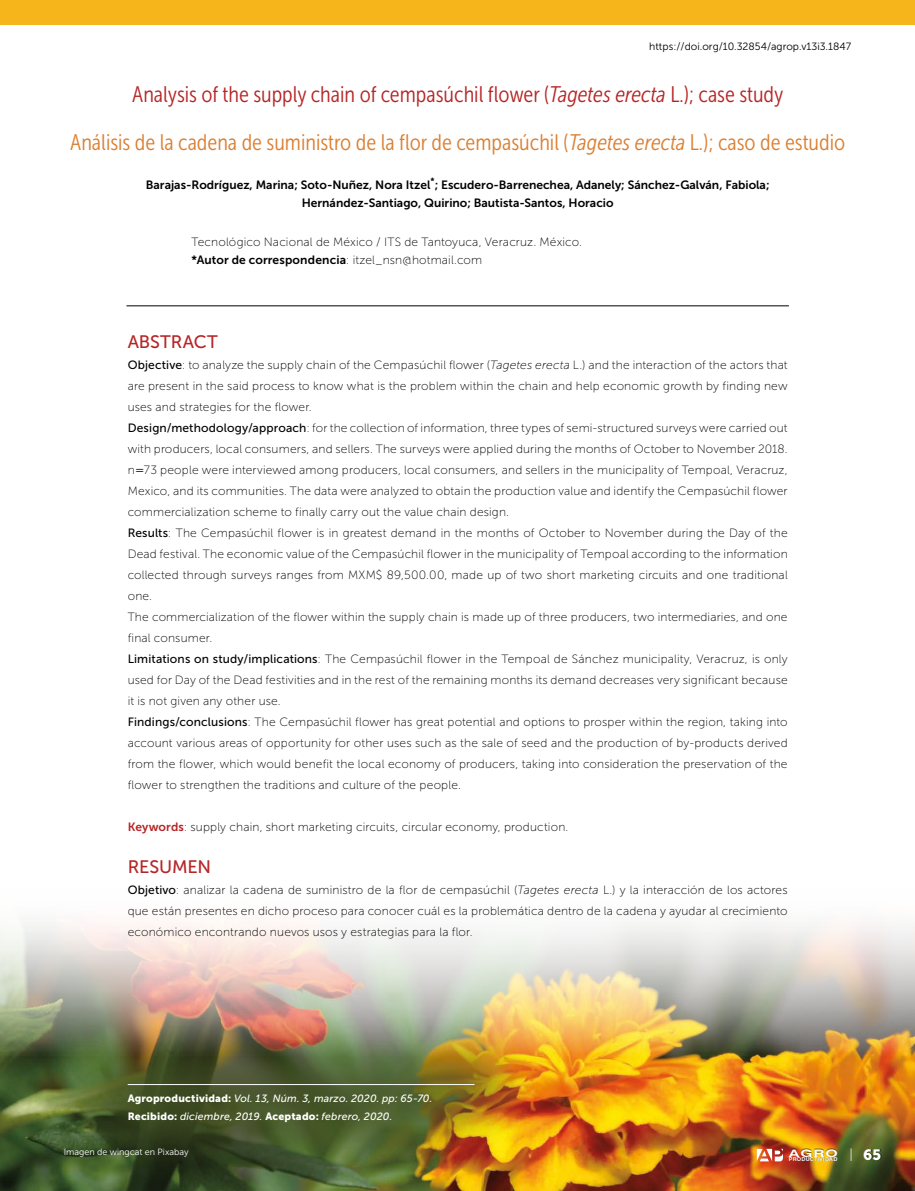
<style>
.page{position:relative;width:915px;height:1191px;background:#fff}
.page>*{position:absolute;margin:0;border:0;box-sizing:border-box;transform-origin:0 0}
.t1{font:22.5px/48px "Museo Sans Cond 300";color:#db7f31;text-align:center}
.t2{font:18px "Museo Sans 500";letter-spacing:-.005em;color:#b62526}
.t3{font:15px "Museo Sans 900";color:#fff}
.t4{font:12px/21px "Museo Sans 100";letter-spacing:.015em;color:#000}
.t5{font:12px/18px "Museo Sans 700";color:#000;text-align:center}
.t6{font:italic 10.5px/18px "Museo Sans 500";letter-spacing:.015em;color:#fff}
.t7{font:10.5px "Museo Sans 300";color:#000}
.t8{font:700 10.35px "Swiss 721 BT";color:#fff;scale:1.52 1}
.t9{font:9px "Museo Sans 300";color:#fff}
.t10{font:700 5.4px "Swiss 721 BT";letter-spacing:.03em;color:#fff}
.s1{color:#b62526}
.s2{font-style:italic;color:#b62526}
.s3{font-style:italic}
.s4{font-family:"Museo Sans 100"}
.s5{font-family:"Museo Sans 500"}
.s6{font-family:"Museo Sans 700";color:#b62526}
.s7{font-family:"Museo Sans 900";font-style:normal}
</style>
<div class="page">
<img style="left:0;top:923px;width:914px;height:268px">
<div style="left:0;top:0;width:914px;height:24px;background:#f6b51a"></div>
<div style="left:60px;top:1016px;width:480px;height:172px;background:#425123;opacity:.85"></div>
<hr style="left:128px;top:1084px;width:346px;height:1px;background:#fff">
<hr style="left:126px;top:305px;width:662px;height:1px;background:#000">
<svg style="left:756px;top:1148px;width:27px;height:13px"></svg>
<svg style="left:850px;top:1148px;width:1px;height:13px"></svg>
<p class="t7" style="left:649px;top:41px;width:203px">https://doi.org/10.32854/agrop.v13i3.1847</p>
<h1 class="t1" style="left:70px;top:70px;width:776px"><span class="s1">Analysis of the supply chain of cempasúchil flower (</span><span class="s2">Tagetes erecta</span> <span class="s1">L.); case study<br></span>Análisis de la cadena de suministro de la flor de cempasúchil (<span class="s3">Tagetes erecta</span> L.); caso de estudio</h1>
<p class="t5" style="left:146px;top:176px;width:625px">Barajas-Rodríguez, Marina; Soto-Nuñez, Nora Itzel<sup>*</sup>; Escudero-Barrenechea, Adanely; Sánchez-Galván, Fabiola;<br>Hernández-Santiago, Quirino; Bautista-Santos, Horacio</p>
<p class="t4" style="left:191px;top:231px;width:392px">Tecnológico Nacional de México / ITS de Tantoyuca, Veracruz. México.</p>
<p class="t5" style="left:191px;top:251px;width:292px">*Autor de correspondencia<span class="s4">: itzel_nsn@hotmail.com</span></p>
<h2 class="t2" style="left:128px;top:332px;width:92px">ABSTRACT</h2>
<p class="t4" style="left:128px;top:354px;width:661px"><span class="s5">Objective</span>: to analyze the supply chain of the Cempasúchil flower (<span class="s3">Tagetes erecta</span> L.) and the interaction of the actors that are present in the said process to know what is the problem within the chain and help economic growth by finding new uses and strategies for the flower.<br><span class="s5">Design/methodology/approach</span>: for the collection of information, three types of semi-structured surveys were carried out with producers, local consumers, and sellers. The surveys were applied during the months of October to November 2018. n 73 people were interviewed among producers, local consumers, and sellers in the municipality of Tempoal, Veracruz, Mexico, and its communities. The data were analyzed to obtain the production value and identify the Cempasúchil flower commercialization scheme to finally carry out the value chain design.<br><span class="s5">Results</span>: The Cempasúchil flower is in greatest demand in the months of October to November during the Day of the Dead festival. The economic value of the Cempasúchil flower in the municipality of Tempoal according to the information collected through surveys ranges from MXM$ 89,500.00, made up of two short marketing circuits and one traditional one.<br>The commercialization of the flower within the supply chain is made up of three producers, two intermediaries, and one final consumer.<br><span class="s5">Limitations on study/implications</span>: The Cempasúchil flower in the Tempoal de Sánchez municipality, Veracruz, is only used for Day of the Dead festivities and in the rest of the remaining months its demand decreases very significant because it is not given any other use.<br><span class="s5">Findings/conclusions</span>: The Cempasúchil flower has great potential and options to prosper within the region, taking into account various areas of opportunity for other uses such as the sale of seed and the production of by-products derived from the flower, which would benefit the local economy of producers, taking into consideration the preservation of the flower to strengthen the traditions and culture of the people.</p>
<p class="t4" style="left:128px;top:816px;width:442px"><span class="s6">Keywords</span>: supply chain, short marketing circuits, circular economy, production.</p>
<h2 class="t2" style="left:128px;top:857px;width:85px">RESUMEN</h2>
<p class="t4" style="left:128px;top:879px;width:661px;text-align:justify"><span class="s5">Objetivo</span>: analizar la cadena de suministro de la flor de cempasúchil (<span class="s3">Tagetes erecta</span> L.) y la interacción de los actores que están presentes en dicho proceso para conocer cuál es la problemática dentro de la cadena y ayudar al crecimiento económico encontrando nuevos usos y estrategias para la flor.</p>
<p class="t6" style="left:128px;top:1089px;width:306px"><span class="s7">Agroproductividad:</span> Vol. 13, Núm. 3, marzo. 2020. pp: 65-70.<br><span class="s7">Recibido:</span> diciembre, 2019. <span class="s7">Aceptado:</span> febrero, 2020.</p>
<p class="t9" style="left:64px;top:1147px;width:126px">Imagen de wingcat en Pixabay</p>
<p class="t8" style="left:788px;top:1146px;width:34px">AGRO</p>
<p class="t3" style="left:862px;top:1146px;width:20px">65</p>
<p class="t10" style="left:788px;top:1156px;width:50px">PRODUCTIVIDAD</p>
</div>
